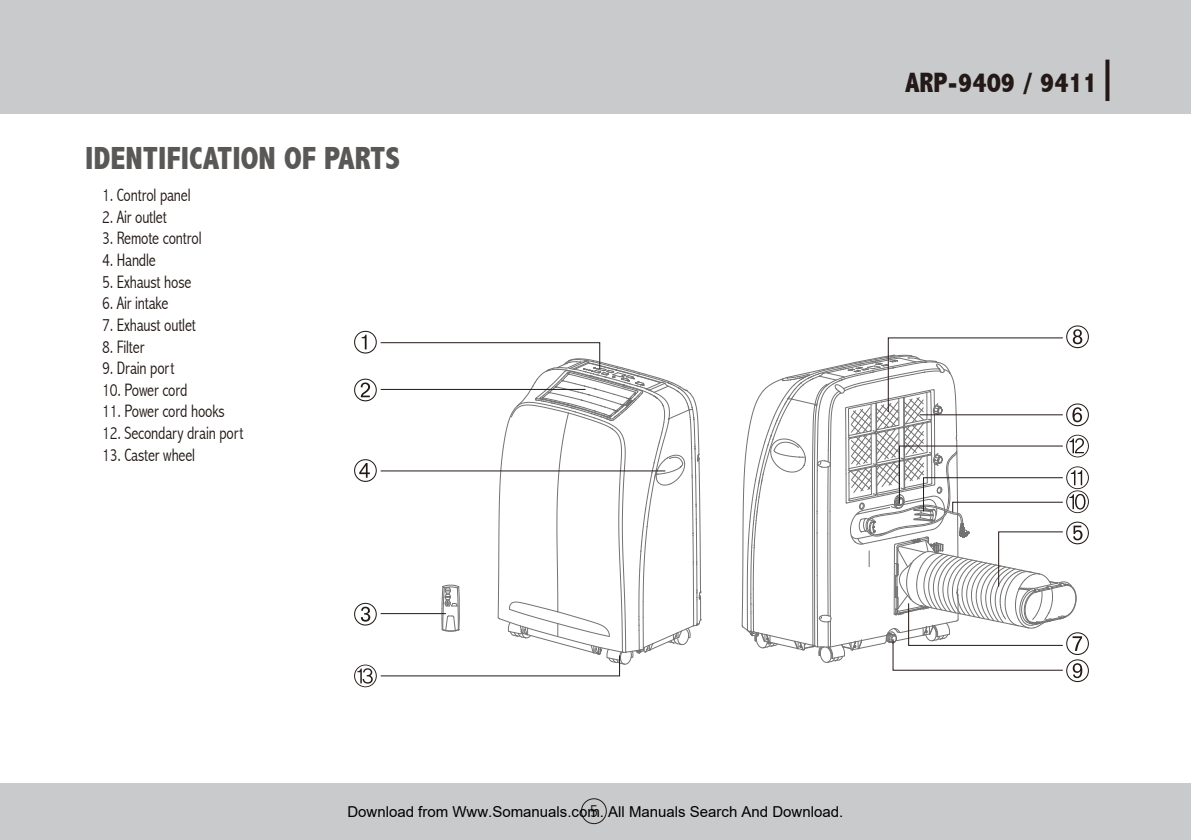
<style>
.page{position:relative;width:1191px;height:840px;background:#fff}
.page>*{position:absolute;margin:0;border:0;box-sizing:border-box;transform-origin:0 0}
.t1{font:800 condensed 32px "Abadi";color:#595857}
.t2{font:800 condensed 28px "Abadi";color:#231916}
.t3{font:300 condensed 18px "Abadi";letter-spacing:-.01em;color:#231916;scale:.95 1}
.t4{font:300 condensed 18px "Abadi";letter-spacing:-.01em;color:#231916}
.t5{font:15px "Arial";color:#000}
</style>
<div class="page">
<div style="left:0;top:0;width:1191px;height:113px;background:#c9cacb"></div>
<div style="left:0;top:782px;width:1191px;height:57px;background:#c9cacb"></div>
<div style="left:581px;top:797px;width:26px;height:26px;border:1px solid #231916;border-radius:50%"></div>
<svg style="left:1105px;top:60px;width:4px;height:41px"></svg>
<svg style="left:741px;top:325px;width:348px;height:356px"></svg>
<svg style="left:354px;top:330px;width:348px;height:357px"></svg>
<h1 class="t1" style="left:85px;top:139px;width:315px">IDENTIFICATION OF PARTS</h1>
<p class="t3" style="left:102px;top:184px;width:95px">1. Control panel</p>
<p class="t3" style="left:102px;top:206px;width:70px">2. Air outlet</p>
<p class="t3" style="left:102px;top:228px;width:106px">3. Remote control</p>
<p class="t3" style="left:102px;top:249px;width:58px">4. Handle</p>
<p class="t3" style="left:102px;top:271px;width:95px">5. Exhaust hose</p>
<p class="t3" style="left:102px;top:292px;width:71px">6. Air intake</p>
<p class="t3" style="left:102px;top:314px;width:100px">7. Exhaust outlet</p>
<p class="t3" style="left:102px;top:336px;width:46px">8. Filter</p>
<p class="t3" style="left:102px;top:357px;width:78px">9. Drain port</p>
<p class="t3" style="left:102px;top:379px;width:92px">10. Power cord</p>
<p class="t3" style="left:102px;top:400px;width:131px">11. Power cord hooks</p>
<p class="t3" style="left:102px;top:422px;width:151px">12. Secondary drain port</p>
<p class="t3" style="left:102px;top:444px;width:99px">13. Caster wheel</p>
<h2 class="t2" style="left:905px;top:66px;width:194px">ARP-9409 / 9411</h2>
<p class="t4" style="left:590px;top:800px;width:10px">5</p>
<p class="t5" style="left:347px;top:802px;width:497px">Download from Www.Somanuals.com. All Manuals Search And Download.</p>
</div>
